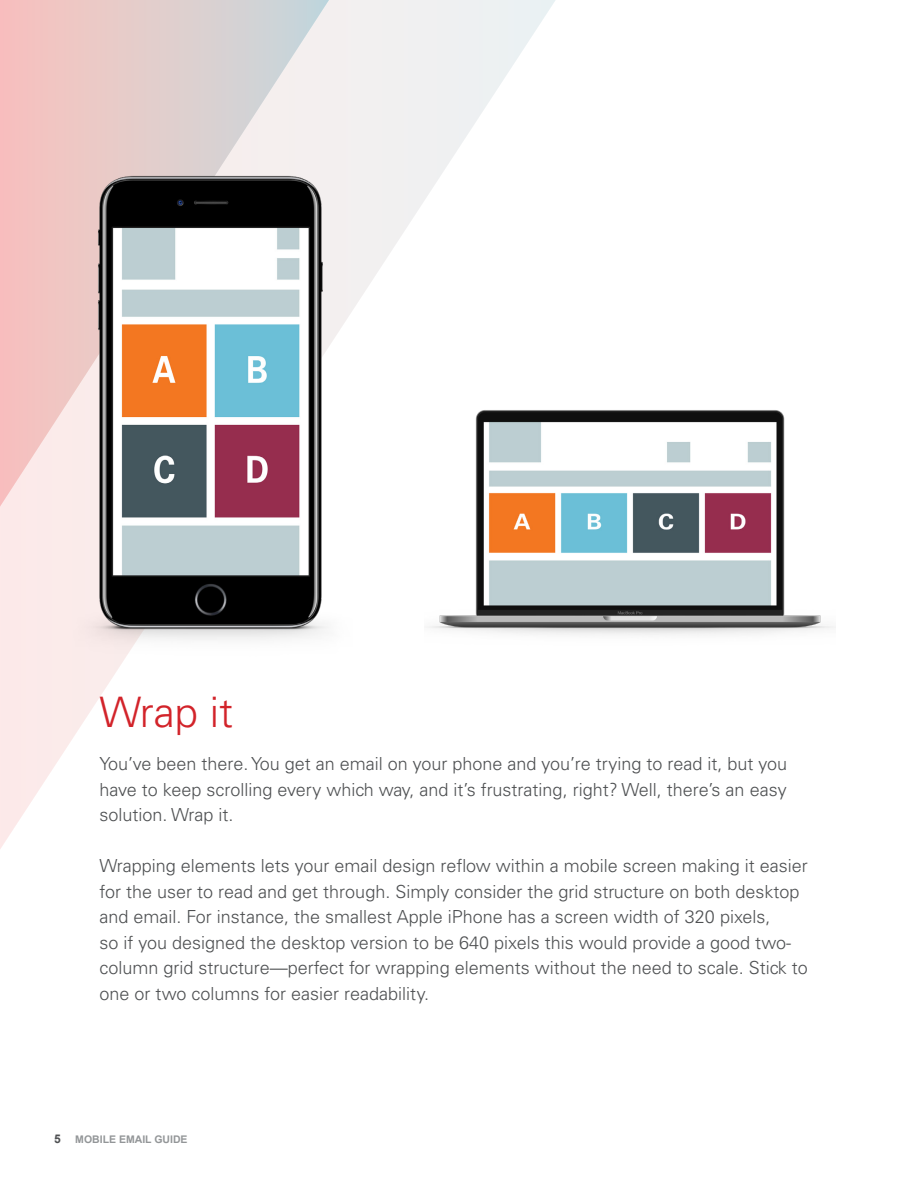
<style>
.page{position:relative;width:918px;height:1188px;background:#fff}
.page>*{position:absolute;margin:0;border:0;box-sizing:border-box;transform-origin:0 0}
.t1{font:300 42px "Univers";color:#d2232a}
.t2{font:300 18px/25.5px "Univers LT Std";color:#4e5052;text-align:justify}
.t3{font:700 12px "Arial";color:#4e5052}
.t4{font:700 10.5px "Arial";color:#939698}
</style>
<div class="page">
<svg style="left:0;top:0;width:555px;height:849px"></svg>
<svg style="left:0;top:0;width:329px;height:519px;background:#e9cecd"></svg>
<img style="left:43px;top:150px;width:330px;height:520px">
<img style="left:425px;top:313px;width:410px;height:410px">
<h1 class="t1" style="left:100px;top:686px;width:135px">Wrap it</h1>
<p class="t2" style="left:100px;top:751px;width:689px">You’ve been there. You get an email on your phone and you’re trying to read it, but you have to keep scrolling every which way, and it’s frustrating, right? Well, there’s an easy solution. Wrap it.</p>
<p class="t2" style="left:100px;top:853px;width:710px;text-align:left">Wrapping elements lets your email design reflow within a mobile screen making it easier for the user to read and get through. Simply consider the grid structure on both desktop and email. For instance, the smallest Apple iPhone has a screen width of 320 pixels,<br>so if you designed the desktop version to be 640 pixels this would provide a good two&shy;column grid structure—perfect for wrapping elements without the need to scale. Stick to one or two columns for easier readability.</p>
<p class="t3" style="left:54px;top:1131px;width:8px">5</p>
<p class="t4" style="left:75px;top:1132px;width:114px">MOBILE EMAIL GUIDE</p>
</div>
